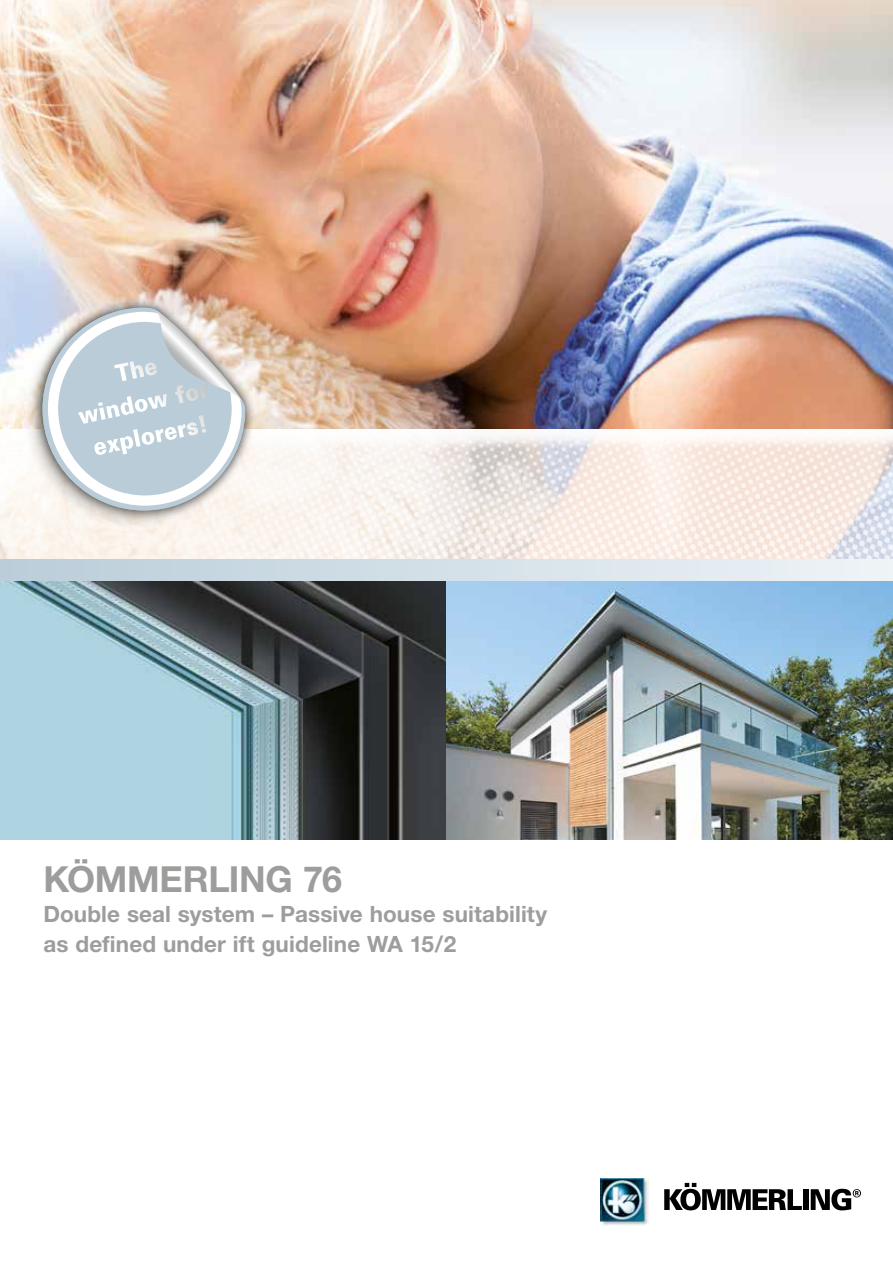
<style>
.page{position:relative;width:893px;height:1263px;background:#fff}
.page>*{position:absolute;margin:0;border:0;box-sizing:border-box;transform-origin:0 0}
.t1{font:700 36px "Helvetica Neue CE";letter-spacing:-.01em;color:#9d9d9c}
.t2{font:900 24px/33.6px "Univers";color:#fff;text-align:center;scale:.9 1}
.t3{font:700 22.5px/30px "Helvetica Neue CE";letter-spacing:.005em;color:#9d9d9c}
</style>
<div class="page">
<img style="left:0;top:580px;width:446px;height:260px">
<img style="left:446px;top:580px;width:447px;height:260px">
<img style="left:0;top:0;width:893px;height:429px">
<img style="left:601px;top:1179px;width:1px;height:44px">
<svg style="left:664px;top:1183px;width:138px;height:27px"></svg>
<div style="left:803px;top:1189px;width:6px;height:21px;background:#000"></div>
<svg style="left:810px;top:1188px;width:51px;height:22px"></svg>
<img style="left:602px;top:1179px;width:47px;height:46px">
<img style="left:0;top:436px;width:893px;height:123px">
<div style="left:0;top:559px;width:893px;height:21px;background:linear-gradient(to right,#bacdd9,#eef4f7)"></div>
<div style="left:22px;top:303px;width:228px;height:228px;background:#000;opacity:.2"></div>
<div style="left:32px;top:297px;width:224px;height:224px;background:#000;opacity:.75"></div>
<svg style="left:43px;top:307px;width:202px;height:203px"></svg>
<p class="t2" style="left:68px;top:366px;width:149px;rotate:-12deg">The window for explorers!</p>
<h1 class="t1" style="left:43px;top:857px;width:300px">KÖMMERLING 76</h1>
<p class="t3" style="left:43px;top:899px;width:505px">Double seal system – Passive house suitability as defined under ift guideline WA 15/2</p>
</div>
